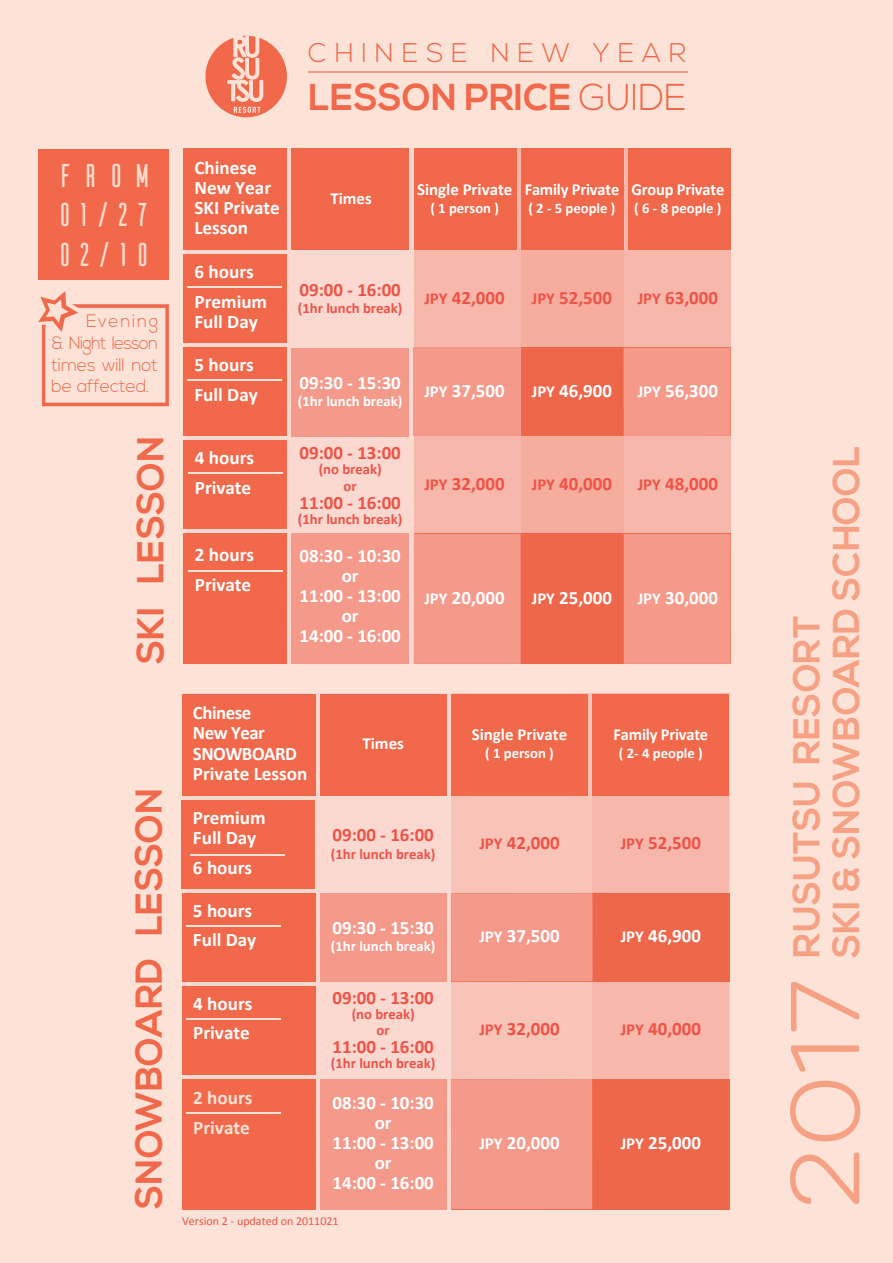
<style>
.page{position:relative;width:893px;height:1263px;background:#fde3d7}
.page>*{position:absolute;margin:0;border:0;box-sizing:border-box;transform-origin:0 0}
.t1{font:200 94.2px "Qanelas Soft DEMO";color:#f6a084;scale:1.2 1}
.t2{font:700 37.35px "Nexa";color:#f2684a}
.t3{font:700 37.35px/39.8px "Nexa";color:#f6a084}
.t4{font:33px/39.6px "Ailerons";color:#fddcce;text-align:justify}
.t5{font:300 27px "Nexa";letter-spacing:.285em;color:#f2684a}
.t6{font:700 19.2px/29.7px "Calibri";color:#fff}
.t7{font:700 19.2px/20.2px "Calibri";letter-spacing:-.025em;color:#fff}
.t8{font:700 19.2px/29.7px "Calibri";color:#fde3d7}
.t9{font:700 18.9px/20px "Calibri";color:#fff;text-align:center}
.t10{font:700 18.9px "Calibri";color:#f05246}
.t11{font:300 18px/21.6px "Nexa";letter-spacing:-.01em;color:#f2684a;text-align:justify;scale:.95 1}
.t12{font:700 16.95px "Calibri";letter-spacing:-.01em;color:#fff}
.t13{font:700 14.7px/16.5px "Calibri";color:#f05246;text-align:center}
.t14{font:700 14.7px "Calibri";color:#fff}
.t15{font:12px "Calibri";color:#f05246}
.s1{font-weight:300}
.s2{font-size:16.8px}
</style>
<div class="page">
<hr style="left:308px;top:71px;width:379px;height:1px;background:#f59a8b">
<svg style="left:205px;top:36px;width:82px;height:81px"></svg>
<div style="left:185px;top:148px;width:546px;height:516px;background:#fbd8d0"></div>
<div style="left:414px;top:148px;width:317px;height:516px;background:#f7b8ab"></div>
<div style="left:521px;top:184px;width:102px;height:480px;background:#f6ad9e"></div>
<div style="left:414px;top:148px;width:102px;height:102px;background:#f2684a"></div>
<div style="left:521px;top:148px;width:102px;height:102px;background:#f2684a"></div>
<div style="left:628px;top:148px;width:103px;height:102px;background:#f2684a"></div>
<div style="left:414px;top:348px;width:317px;height:88px;background:#ef674b"></div>
<div style="left:414px;top:534px;width:317px;height:130px;background:#ef674b"></div>
<div style="left:183px;top:148px;width:104px;height:102px;background:#f2684a"></div>
<div style="left:291px;top:148px;width:118px;height:102px;background:#f2684a"></div>
<div style="left:183px;top:255px;width:104px;height:88px;background:#f2684a"></div>
<div style="left:623px;top:348px;width:108px;height:88px;background:#f59a8b"></div>
<div style="left:291px;top:348px;width:118px;height:88px;background:#f59a8b"></div>
<div style="left:414px;top:348px;width:107px;height:88px;background:#f59a8b"></div>
<div style="left:414px;top:534px;width:107px;height:130px;background:#f59a8b"></div>
<div style="left:291px;top:534px;width:118px;height:130px;background:#f59a8b"></div>
<hr style="left:187px;top:287px;width:95px;height:1px;background:#fde3d7">
<div style="left:183px;top:348px;width:104px;height:88px;background:#f2684a"></div>
<hr style="left:187px;top:380px;width:95px;height:1px;background:#fde3d7">
<div style="left:184px;top:441px;width:103px;height:88px;background:#f2684a"></div>
<hr style="left:188px;top:473px;width:95px;height:1px;background:#fde3d7">
<div style="left:184px;top:534px;width:103px;height:130px;background:#f2684a"></div>
<hr style="left:188px;top:570px;width:95px;height:1px;background:#fde3d7">
<div style="left:183px;top:694px;width:545px;height:515px;background:#fbd8d0"></div>
<div style="left:451px;top:694px;width:278px;height:515px;background:#f9c4b8"></div>
<div style="left:592px;top:694px;width:137px;height:514px;background:#f7b8ab"></div>
<div style="left:451px;top:1079px;width:278px;height:130px;background:#ef674b"></div>
<div style="left:451px;top:1079px;width:141px;height:130px;background:#f59a8b"></div>
<div style="left:320px;top:694px;width:126px;height:101px;background:#f2684a"></div>
<div style="left:451px;top:893px;width:278px;height:88px;background:#ef674b"></div>
<div style="left:182px;top:694px;width:133px;height:101px;background:#f2684a"></div>
<div style="left:182px;top:800px;width:133px;height:88px;background:#f2684a"></div>
<div style="left:320px;top:893px;width:126px;height:88px;background:#f59a8b"></div>
<div style="left:451px;top:893px;width:142px;height:88px;background:#f59a8b"></div>
<div style="left:320px;top:1079px;width:126px;height:130px;background:#f59a8b"></div>
<div style="left:592px;top:694px;width:137px;height:101px;background:#f2684a"></div>
<div style="left:451px;top:694px;width:137px;height:101px;background:#f2684a"></div>
<div style="left:182px;top:893px;width:133px;height:88px;background:#f2684a"></div>
<hr style="left:186px;top:925px;width:95px;height:1px;background:#fde3d7">
<div style="left:182px;top:986px;width:133px;height:88px;background:#f2684a"></div>
<hr style="left:186px;top:1018px;width:95px;height:1px;background:#fde3d7">
<div style="left:182px;top:1079px;width:133px;height:130px;background:#f2684a"></div>
<hr style="left:186px;top:1113px;width:95px;height:1px;background:#fde3d7">
<hr style="left:190px;top:854px;width:95px;height:1px;background:#fde3d7">
<svg style="left:790px;top:1152px;width:70px;height:52px"></svg>
<svg style="left:790px;top:1080px;width:71px;height:62px"></svg>
<svg style="left:791px;top:1045px;width:69px;height:27px"></svg>
<svg style="left:791px;top:982px;width:69px;height:50px"></svg>
<div style="left:39px;top:149px;width:130px;height:130px;background:#f2684a"></div>
<svg style="left:38px;top:291px;width:131px;height:115px"></svg>
<div style="left:624px;top:534px;width:107px;height:130px;background:#f59a8b"></div>
<h3 class="t5" style="left:308px;top:37px;width:380px">CHINESE NEW YEAR</h3>
<h2 class="t2" style="left:309px;top:75px;width:380px">LESSON PRICE <span class="s1">GUIDE</span></h2>
<h3 class="t4" style="left:55px;top:155px;width:99px">FROM 01/27<br>02/10</h3>
<p class="t11" style="left:51px;top:311px;width:114px;text-indent:35px">Evening &amp; Night lesson times will not be affected.</p>
<h2 class="t2" style="left:129px;top:664px;width:230px;rotate:-90deg">SKI LESSON</h2>
<h2 class="t2" style="left:127px;top:1209px;width:423px;rotate:-90deg">SNOWBOARD LESSON</h2>
<p class="t6" style="left:195px;top:157px;width:87px;line-height:20.2px">Chinese<br>New Year<br>SKI Private<br>Lesson</p>
<p class="t6" style="left:195px;top:257px;width:74px">6 hours<br>Premium</p>
<p class="t6" style="left:195px;top:307px;width:65px">Full Day</p>
<p class="t6" style="left:195px;top:350px;width:65px">5 hours<br>Full Day</p>
<p class="t12" style="left:330px;top:187px;width:43px">Times</p>
<p class="t12" style="left:417px;top:179px;width:97px">Single Private</p>
<p class="t14" style="left:430px;top:198px;width:70px">( 1 person )</p>
<p class="t12" style="left:525px;top:179px;width:96px">Family Private</p>
<p class="t14" style="left:528px;top:198px;width:89px">( 2 - 5 people )</p>
<p class="t12" style="left:632px;top:179px;width:94px">Group Private</p>
<p class="t14" style="left:634px;top:198px;width:89px">( 6 - 8 people )</p>
<p class="t10" style="left:300px;top:277px;width:103px">09:00 - 16:00</p>
<p class="t13" style="left:298px;top:300px;width:106px">(1hr lunch break)</p>
<p class="t10" style="left:424px;top:285px;width:82px"><span class="s2">JPY</span> 42,000</p>
<p class="t10" style="left:532px;top:285px;width:82px"><span class="s2">JPY</span> 52,500</p>
<p class="t10" style="left:638px;top:285px;width:82px"><span class="s2">JPY</span> 63,000</p>
<p class="t9" style="left:300px;top:372px;width:103px">09:30 - 15:30</p>
<p class="t14" style="left:298px;top:392px;width:106px">(1hr lunch break)</p>
<p class="t9" style="left:424px;top:380px;width:82px"><span class="s2">JPY</span> 37,500</p>
<p class="t9" style="left:532px;top:380px;width:82px"><span class="s2">JPY</span> 46,900</p>
<p class="t9" style="left:638px;top:380px;width:82px"><span class="s2">JPY</span> 56,300</p>
<p class="t6" style="left:195px;top:443px;width:61px">4 hours<br>Private</p>
<p class="t10" style="left:300px;top:441px;width:103px">09:00 - 13:00</p>
<p class="t13" style="left:319px;top:461px;width:65px">(no break) or</p>
<p class="t10" style="left:300px;top:490px;width:103px">11:00 - 16:00</p>
<p class="t13" style="left:298px;top:510px;width:106px">(1hr lunch break)</p>
<p class="t6" style="left:195px;top:540px;width:61px">2 hours<br>Private</p>
<p class="t9" style="left:300px;top:546px;width:103px">08:30 - 10:30 or<br>11:00 - 13:00 or<br>14:00 - 16:00</p>
<p class="t10" style="left:424px;top:471px;width:82px"><span class="s2">JPY</span> 32,000</p>
<p class="t10" style="left:532px;top:471px;width:82px"><span class="s2">JPY</span> 40,000</p>
<p class="t10" style="left:638px;top:471px;width:82px"><span class="s2">JPY</span> 48,000</p>
<p class="t9" style="left:424px;top:587px;width:82px"><span class="s2">JPY</span> 20,000</p>
<p class="t9" style="left:532px;top:587px;width:82px"><span class="s2">JPY</span> 25,000</p>
<p class="t9" style="left:638px;top:587px;width:82px"><span class="s2">JPY</span> 30,000</p>
<p class="t7" style="left:193px;top:702px;width:116px">Chinese<br>New Year<br>SNOWBOARD<br>Private Lesson</p>
<p class="t6" style="left:193px;top:807px;width:74px;line-height:20.2px">Premium<br>Full Day</p>
<p class="t6" style="left:193px;top:853px;width:61px">6 hours</p>
<p class="t6" style="left:193px;top:895px;width:65px">5 hours<br>Full Day</p>
<p class="t6" style="left:193px;top:988px;width:61px">4 hours<br>Private</p>
<p class="t8" style="left:193px;top:1083px;width:61px">2 hours<br>Private</p>
<p class="t12" style="left:362px;top:732px;width:43px">Times</p>
<p class="t12" style="left:472px;top:724px;width:97px">Single Private</p>
<p class="t14" style="left:485px;top:744px;width:70px">( 1 person )</p>
<p class="t10" style="left:333px;top:822px;width:103px">09:00 - 16:00</p>
<p class="t13" style="left:331px;top:845px;width:106px">(1hr lunch break)</p>
<p class="t9" style="left:333px;top:917px;width:103px">09:30 - 15:30</p>
<p class="t14" style="left:331px;top:937px;width:106px">(1hr lunch break)</p>
<p class="t10" style="left:333px;top:985px;width:103px">09:00 - 13:00</p>
<p class="t13" style="left:352px;top:1005px;width:65px">(no break) or</p>
<p class="t10" style="left:333px;top:1035px;width:103px">11:00 - 16:00</p>
<p class="t13" style="left:331px;top:1055px;width:106px">(1hr lunch break)</p>
<p class="t10" style="left:479px;top:831px;width:82px"><span class="s2">JPY</span> 42,000</p>
<p class="t9" style="left:479px;top:926px;width:82px"><span class="s2">JPY</span> 37,500</p>
<p class="t10" style="left:479px;top:1016px;width:82px"><span class="s2">JPY</span> 32,000</p>
<p class="t12" style="left:614px;top:724px;width:96px">Family Private</p>
<p class="t14" style="left:619px;top:744px;width:85px">( 2- 4 people )</p>
<p class="t10" style="left:621px;top:831px;width:82px"><span class="s2">JPY</span> 52,500</p>
<p class="t9" style="left:621px;top:926px;width:82px"><span class="s2">JPY</span> 46,900</p>
<p class="t10" style="left:621px;top:1016px;width:82px"><span class="s2">JPY</span> 40,000</p>
<p class="t9" style="left:333px;top:1093px;width:103px">08:30 - 10:30 or<br>11:00 - 13:00 or<br>14:00 - 16:00</p>
<p class="t9" style="left:479px;top:1133px;width:82px"><span class="s2">JPY</span> 20,000</p>
<p class="t9" style="left:621px;top:1133px;width:82px"><span class="s2">JPY</span> 25,000</p>
<p class="t15" style="left:182px;top:1214px;width:158px">Version 2 - updated on 2011021</p>
<h2 class="t3" style="left:788px;top:958px;width:514px;rotate:-90deg">RUSUTSU RESORT<br>SKI &amp; SNOWBOARD SCHOOL</h2>
<h1 class="t1" style="left:783px;top:1208px;width:193px;rotate:-90deg">2017</h1>
</div>
